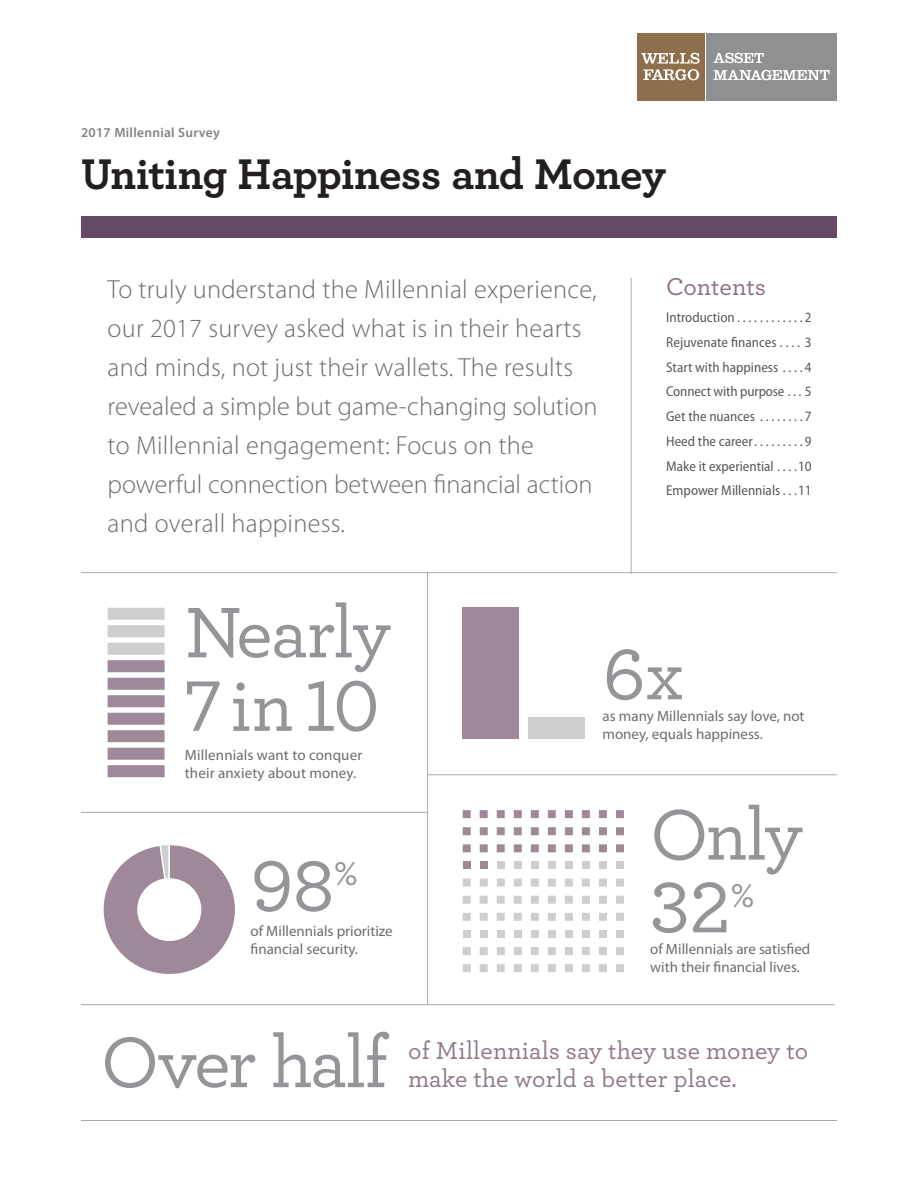
<style>
.page{position:relative;width:918px;height:1188px;background:#fff}
.page>*{position:absolute;margin:0;border:0;box-sizing:border-box;transform-origin:0 0}
.t1{font:500 75px/73.5px "Archer";letter-spacing:-.02em;color:#939598}
.t2{font:700 45px "Archer";letter-spacing:-.02em;color:#231f20}
.t3{font:300 26.25px/39px "Myriad Pro";letter-spacing:.01em;color:#6c6d70}
.t4{font:500 25.5px/28.5px "Archer";color:#91798b}
.t5{font:500 25.5px "Archer";color:#8a7285}
.t6{font:15px/18px "Myriad Pro";color:#6c6d70}
.t7{font:semi-condensed 14.25px "Myriad Pro";color:#57585a}
.t8{font:600 13.5px "Myriad Pro";letter-spacing:.02em;color:#808285}
</style>
<div class="page">
<div style="left:637px;top:33px;width:68px;height:67px;background:#8f6e4c"></div>
<svg style="left:641px;top:53px;width:59px;height:27px"></svg>
<div style="left:707px;top:33px;width:130px;height:67px;background:#8e9091"></div>
<svg style="left:714px;top:53px;width:50px;height:10px"></svg>
<svg style="left:714px;top:70px;width:116px;height:10px"></svg>
<div style="left:81px;top:216px;width:756px;height:22px;background:#654965"></div>
<hr style="left:81px;top:1120px;width:756px;height:1px;background:#a8a9ad">
<hr style="left:81px;top:572px;width:756px;height:1px;background:#a8a9ad">
<hr style="left:428px;top:774px;width:409px;height:1px;background:#a8a9ad">
<hr style="left:81px;top:812px;width:347px;height:1px;background:#a8a9ad">
<hr style="left:81px;top:1004px;width:754px;height:1px;background:#a8a9ad">
<hr style="left:631px;top:278px;width:1px;height:296px;background:#a8a9ad">
<hr style="left:427px;top:573px;width:1px;height:432px;background:#a8a9ad">
<div style="left:108px;top:765px;width:57px;height:12px;background:#9f8998"></div>
<div style="left:108px;top:730px;width:57px;height:12px;background:#9f8998"></div>
<div style="left:108px;top:695px;width:57px;height:12px;background:#9f8998"></div>
<div style="left:108px;top:748px;width:57px;height:12px;background:#9f8998"></div>
<div style="left:108px;top:713px;width:57px;height:12px;background:#9f8998"></div>
<div style="left:108px;top:678px;width:57px;height:12px;background:#9f8998"></div>
<div style="left:108px;top:660px;width:57px;height:12px;background:#9f8998"></div>
<div style="left:108px;top:643px;width:57px;height:12px;background:#cdced0"></div>
<div style="left:108px;top:625px;width:57px;height:12px;background:#cdced0"></div>
<div style="left:108px;top:608px;width:57px;height:12px;background:#cdced0"></div>
<div style="left:528px;top:717px;width:57px;height:22px;background:#cdced0"></div>
<div style="left:462px;top:608px;width:57px;height:131px;background:#9f8998"></div>
<svg style="left:103px;top:845px;width:132px;height:129px"></svg>
<div style="left:137px;top:878px;width:64px;height:63px;background:#fff;border-radius:50%"></div>
<svg style="left:463px;top:964px;width:161px;height:8px"></svg>
<svg style="left:463px;top:947px;width:161px;height:8px"></svg>
<div style="left:463px;top:930px;width:8px;height:8px;background:#cdced0"></div>
<div style="left:480px;top:930px;width:8px;height:8px;background:#cdced0"></div>
<div style="left:497px;top:930px;width:8px;height:8px;background:#cdced0"></div>
<div style="left:514px;top:930px;width:8px;height:8px;background:#cdced0"></div>
<div style="left:531px;top:930px;width:8px;height:8px;background:#cdced0"></div>
<div style="left:548px;top:930px;width:8px;height:8px;background:#cdced0"></div>
<div style="left:565px;top:930px;width:8px;height:8px;background:#cdced0"></div>
<div style="left:582px;top:930px;width:8px;height:8px;background:#cdced0"></div>
<div style="left:599px;top:930px;width:8px;height:8px;background:#cdced0"></div>
<div style="left:616px;top:930px;width:8px;height:8px;background:#cdced0"></div>
<svg style="left:463px;top:913px;width:161px;height:8px"></svg>
<svg style="left:463px;top:896px;width:161px;height:8px"></svg>
<svg style="left:463px;top:879px;width:161px;height:8px"></svg>
<div style="left:463px;top:861px;width:8px;height:8px;background:#9f8998"></div>
<div style="left:480px;top:861px;width:8px;height:8px;background:#9f8998"></div>
<div style="left:497px;top:861px;width:8px;height:8px;background:#cdced0"></div>
<div style="left:514px;top:861px;width:8px;height:8px;background:#cdced0"></div>
<div style="left:531px;top:861px;width:8px;height:8px;background:#cdced0"></div>
<div style="left:548px;top:861px;width:8px;height:8px;background:#cdced0"></div>
<div style="left:565px;top:861px;width:8px;height:8px;background:#cdced0"></div>
<div style="left:582px;top:861px;width:8px;height:8px;background:#cdced0"></div>
<div style="left:599px;top:861px;width:8px;height:8px;background:#cdced0"></div>
<div style="left:616px;top:861px;width:8px;height:8px;background:#cdced0"></div>
<svg style="left:463px;top:844px;width:161px;height:8px"></svg>
<svg style="left:463px;top:827px;width:161px;height:8px"></svg>
<svg style="left:463px;top:810px;width:161px;height:8px"></svg>
<p class="t8" style="left:81px;top:125px;width:140px">2017 Millennial Survey</p>
<h1 class="t2" style="left:81px;top:139px;width:587px">Uniting Happiness and Money</h1>
<p class="t3" style="left:108px;top:270px;width:491px">To truly understand the Millennial experience, our 2017 survey asked what is in their hearts and minds, not just their wallets. The results revealed a simple but game-changing solution to Millennial engagement: Focus on the powerful connection between financial action and overall happiness.</p>
<h2 class="t5" style="left:666px;top:269px;width:101px">Contents</h2>
<p class="t7" style="left:666px;top:310px;width:147px">Introduction . . . . . . . . . . . . 2</p>
<p class="t7" style="left:666px;top:334px;width:147px">Rejuvenate finances . . . . 3</p>
<p class="t7" style="left:666px;top:359px;width:147px">Start with happiness . . . . 4</p>
<p class="t7" style="left:666px;top:384px;width:147px">Connect with purpose . . . 5</p>
<p class="t7" style="left:666px;top:409px;width:147px">Get the nuances . . . . . . . . 7</p>
<p class="t7" style="left:666px;top:433px;width:147px">Heed the career . . . . . . . . . 9</p>
<p class="t7" style="left:666px;top:458px;width:147px">Make it experiential . . . .10</p>
<p class="t7" style="left:666px;top:483px;width:147px">Empower Millennials . . .11</p>
<p class="t1" style="left:185px;top:592px;width:208px">Nearly<br>7 in10</p>
<p class="t6" style="left:185px;top:746px;width:179px">Millennials want to conquer their anxiety about money.</p>
<p class="t1" style="left:251px;top:845px;width:109px">98<sup>%</sup></p>
<p class="t6" style="left:251px;top:922px;width:144px">of Millennials prioritize financial security.</p>
<p class="t1" style="left:603px;top:634px;width:82px">6x</p>
<p class="t6" style="left:603px;top:707px;width:204px">as many Millennials say love, not money, equals happiness.</p>
<p class="t1" style="left:650px;top:794px;width:154px;line-height:72.8px">Only<br>32<sup>%</sup></p>
<p class="t6" style="left:650px;top:940px;width:162px">of Millennials are satisfied with their financial lives.</p>
<p class="t1" style="left:101px;top:1022px;width:289px">Over half</p>
<p class="t4" style="left:408px;top:1035px;width:402px">of Millennials say they use money to make the world a better place.</p>
</div>
